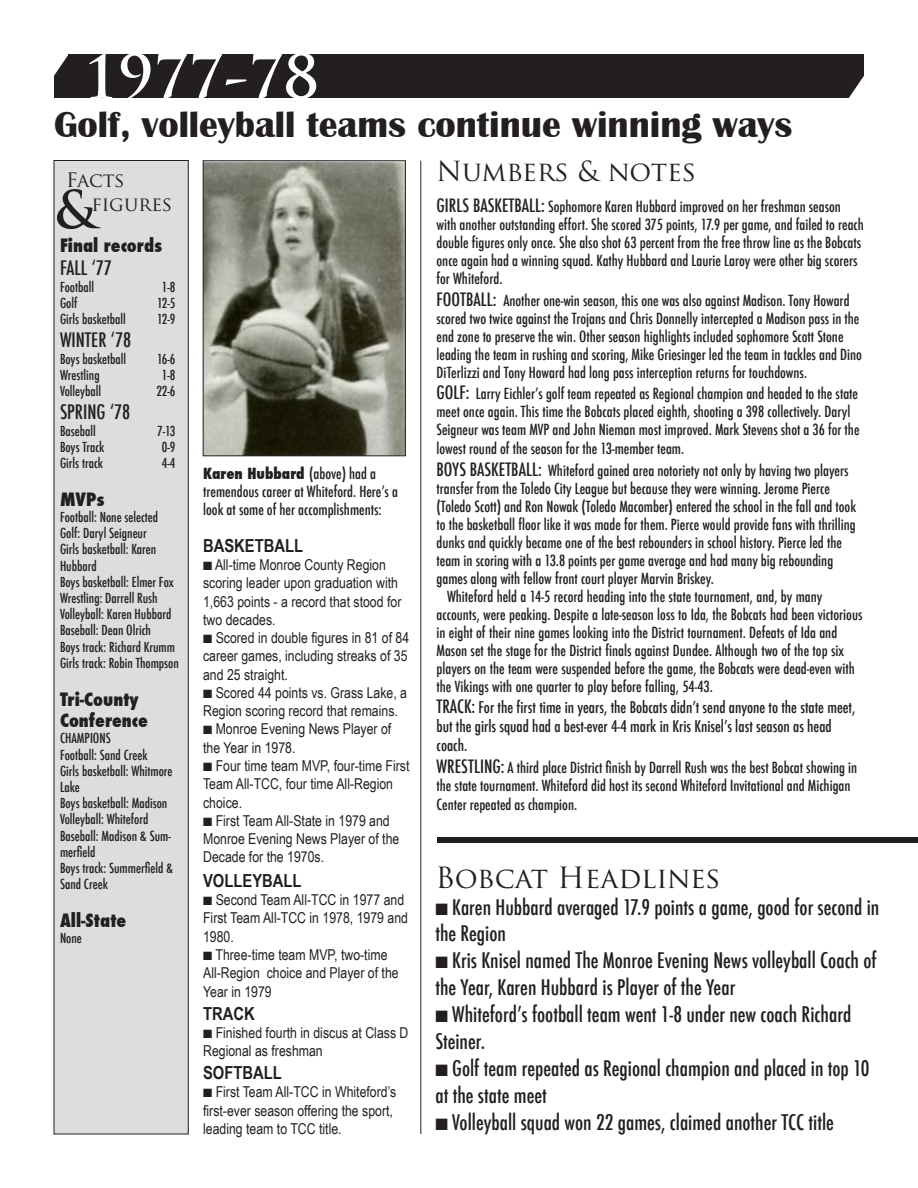
<style>
.page{position:relative;width:918px;height:1188px;background:#fff}
.page>*{position:absolute;margin:0;border:0;box-sizing:border-box;transform-origin:0 0}
.t1{font:700 58.5px "Trajan Pro";color:#fff}
.t2{font:700 51px "Trajan Pro";color:#231f20}
.t3{font:700 37.5px "Britannic";color:#231f20}
.t4{font:28.5px "Trajan Pro";color:#231f20}
.t5{font:27px "Trajan Pro";letter-spacing:-.005em;color:#231f20}
.t6{font:500 condensed 21px/26.8px "Futura";color:#231f20}
.t7{font:500 condensed 19.5px "Futura";color:#231f20}
.t8{font:19.5px "Trajan Pro";color:#231f20}
.t9{font:800 condensed 18px "Futura";color:#231f20}
.t10{font:700 18px "Arial Narrow";color:#231f20}
.t11{font:500 condensed 15.75px/18.9px "Futura";color:#231f20}
.t12{font:500 condensed 15px/18px "Futura";color:#231f20}
.t13{font:15px/18.3px "Arial Narrow";color:#231f20}
.t14{font:500 condensed 13.5px/16.2px "Futura";color:#231f20}
.s1{font-size:18px}
.s2{font-weight:800}
</style>
<div class="page">
<div style="left:438px;top:837px;width:480px;height:6px;background:#231f20"></div>
<div style="left:54px;top:160px;width:134px;height:974px;background:#dcdddf"></div>
<div style="left:69px;top:54px;width:780px;height:43px;background:#231f20"></div>
<svg style="left:54px;top:54px;width:59px;height:44px"></svg>
<svg style="left:849px;top:76px;width:15px;height:21px"></svg>
<div style="left:54px;top:76px;width:15px;height:22px;background:#231f20"></div>
<div style="left:849px;top:54px;width:15px;height:22px;background:#231f20"></div>
<hr style="left:420px;top:161px;width:1px;height:973px;background:#231f20">
<img style="left:205px;top:162px;width:199px;height:292px">
<div style="left:203px;top:160px;width:203px;height:296px;border:1px solid #231f20"></div>
<p class="t1" style="left:83px;top:40px;width:237px">1977-78</p>
<p class="t3" style="left:54px;top:104px;width:740px">Golf, volleyball teams continue winning ways</p>
<p class="t8" style="left:66px;top:168px;width:60px">Facts</p>
<p class="t2" style="left:54px;top:178px;width:44px">&amp;</p>
<p class="t5" style="left:436px;top:154px;width:261px">Numbers &amp; notes</p>
<p class="t12" style="left:436px;top:198px;width:429px"><span class="s1">GIRLS BASKETBALL:</span> Sophomore Karen Hubbard improved on her freshman season with another outstanding effort. She scored 375 points, 17.9 per game, and failed to reach double figures only once. She also shot 63 percent from the free throw line as the Bobcats once again had a winning squad. Kathy Hubbard and Laurie Laroy were other big scorers for Whiteford.</p>
<p class="t12" style="left:436px;top:291px;width:427px"><span class="s1">FOOTBALL:</span> Another one-win season, this one was also against Madison. Tony Howard scored two twice against the Trojans and Chris Donnelly intercepted a Madison pass in the end zone to preserve the win. Other season highlights included sophomore Scott Stone leading the team in rushing and scoring, Mike Griesinger led the team in tackles and Dino DiTerlizzi and Tony Howard had long pass interception returns for touchdowns.</p>
<p class="t12" style="left:436px;top:385px;width:425px"><span class="s1">GOLF:</span> Larry Eichler’s golf team repeated as Regional champion and headed to the state meet once again. This time the Bobcats placed eighth, shooting a 398 collectively. Daryl Seigneur was team MVP and John Nieman most improved. Mark Stevens shot a 36 for the lowest round of the season for the 13-member team.</p>
<p class="t12" style="left:436px;top:461px;width:421px"><span class="s1">BOYS BASKETBALL:</span> Whiteford gained area notoriety not only by having two players transfer from the Toledo City League but because they were winning. Jerome Pierce (Toledo Scott) and Ron Nowak (Toledo Macomber) entered the school in the fall and took to the basketball floor like it was made for them. Pierce would provide fans with thrilling dunks and quickly became one of the best rebounders in school history. Pierce led the team in scoring with a 13.8 points per game average and had many big rebounding games along with fellow front court player Marvin Briskey.</p>
<p class="t12" style="left:436px;top:587px;width:428px;text-indent:10px">Whiteford held a 14-5 record heading into the state tournament, and, by many accounts, were peaking. Despite a late-season loss to Ida, the Bobcats had been victorious in eight of their nine games looking into the District tournament. Defeats of Ida and Mason set the stage for the District finals against Dundee. Although two of the top six players on the team were suspended before the game, the Bobcats were dead-even with the Vikings with one quarter to play before falling, 54-43.</p>
<p class="t11" style="left:436px;top:698px;width:420px"><span class="s1">TRACK:</span> For the first time in years, the Bobcats didn’t send anyone to the state meet, but the girls squad had a best-ever 4-4 mark in Kris Knisel’s last season as head coach.</p>
<p class="t12" style="left:436px;top:758px;width:422px;line-height:18.5px"><span class="s1">WRESTLING:</span> A third place District finish by Darrell Rush was the best Bobcat showing in the state tournament. Whiteford did host its second Whiteford Invitational and Michigan<br>Center repeated as champion.</p>
<p class="t8" style="left:92px;top:191px;width:82px">figures</p>
<p class="t9" style="left:60px;top:233px;width:104px">Final records</p>
<p class="t7" style="left:60px;top:256px;width:54px">FALL ‘77</p>
<p class="t14" style="left:60px;top:279px;width:36px">Football</p>
<p class="t14" style="left:162px;top:279px;width:15px">1-8</p>
<p class="t14" style="left:60px;top:295px;width:19px">Golf</p>
<p class="t14" style="left:157px;top:295px;width:20px">12-5</p>
<p class="t14" style="left:60px;top:311px;width:67px">Girls basketball</p>
<p class="t14" style="left:157px;top:311px;width:20px">12-9</p>
<p class="t7" style="left:60px;top:328px;width:73px">WINTER ‘78</p>
<p class="t14" style="left:60px;top:351px;width:68px">Boys basketball</p>
<p class="t14" style="left:157px;top:351px;width:20px">16-6</p>
<p class="t14" style="left:60px;top:367px;width:41px">Wrestling</p>
<p class="t14" style="left:162px;top:367px;width:15px">1-8</p>
<p class="t14" style="left:60px;top:383px;width:43px">Volleyball</p>
<p class="t14" style="left:156px;top:383px;width:21px">22-6</p>
<p class="t7" style="left:60px;top:400px;width:72px">SPRING ‘78</p>
<p class="t14" style="left:60px;top:423px;width:37px">Baseball</p>
<p class="t14" style="left:157px;top:423px;width:20px">7-13</p>
<p class="t14" style="left:60px;top:439px;width:46px">Boys Track</p>
<p class="t14" style="left:162px;top:439px;width:15px">0-9</p>
<p class="t14" style="left:60px;top:455px;width:45px">Girls track</p>
<p class="t14" style="left:162px;top:455px;width:15px">4-4</p>
<p class="t9" style="left:60px;top:487px;width:46px">MVPs</p>
<p class="t14" style="left:60px;top:509px;width:100px">Football: None selected</p>
<p class="t14" style="left:60px;top:525px;width:98px">Golf: Daryl Seigneur<br>Girls basketball: Karen<br>Hubbard</p>
<p class="t14" style="left:60px;top:574px;width:115px">Boys basketball: Elmer Fox</p>
<p class="t14" style="left:60px;top:590px;width:99px">Wrestling: Darrell Rush</p>
<p class="t14" style="left:60px;top:606px;width:113px">Volleyball: Karen Hubbard</p>
<p class="t14" style="left:60px;top:622px;width:92px">Baseball: Dean Olrich</p>
<p class="t14" style="left:60px;top:639px;width:117px">Boys track: Richard Krumm</p>
<p class="t14" style="left:60px;top:655px;width:120px">Girls track: Robin Thompson</p>
<p class="t9" style="left:60px;top:687px;width:80px">Tri-County</p>
<p class="t9" style="left:60px;top:708px;width:89px">Conference</p>
<p class="t14" style="left:60px;top:730px;width:52px">CHAMPIONS</p>
<p class="t14" style="left:60px;top:747px;width:89px">Football: Sand Creek</p>
<p class="t14" style="left:60px;top:763px;width:114px">Girls basketball: Whitmore<br>Lake</p>
<p class="t14" style="left:60px;top:795px;width:109px">Boys basketball: Madison</p>
<p class="t14" style="left:60px;top:811px;width:90px">Volleyball: Whiteford</p>
<p class="t14" style="left:60px;top:828px;width:112px">Baseball: Madison &amp; Sum&shy;merfield</p>
<p class="t14" style="left:60px;top:860px;width:115px">Boys track: Summerfield &amp;<br>Sand Creek</p>
<p class="t9" style="left:60px;top:908px;width:68px">All-State</p>
<p class="t14" style="left:60px;top:930px;width:23px">None</p>
<p class="t12" style="left:203px;top:464px;width:196px"><span class="s2">Karen Hubbard</span> (above) had a tremendous career at Whiteford. Here’s a look at some of her accomplishments:</p>
<p class="t10" style="left:203px;top:535px;width:102px">BASKETBALL</p>
<p class="t13" style="left:203px;top:556px;width:200px">■ All-time Monroe County Region scoring leader upon graduation with<br>1,663 points - a record that stood for two decades.</p>
<p class="t13" style="left:203px;top:629px;width:208px;text-align:justify">■ Scored in double figures in 81 of 84 career games, including streaks of 35 and 25 straight.</p>
<p class="t13" style="left:203px;top:683px;width:205px">■ Scored 44 points vs. Grass Lake, a<br>Region scoring record that remains.</p>
<p class="t13" style="left:203px;top:720px;width:190px">■ Monroe Evening News Player of the Year in 1978.</p>
<p class="t13" style="left:203px;top:757px;width:208px">■ Four time team MVP, four-time First<br>Team All-TCC, four time All-Region choice.</p>
<p class="t13" style="left:203px;top:811px;width:198px">■ First Team All-State in 1979 and<br>Monroe Evening News Player of the<br>Decade for the 1970s.</p>
<p class="t10" style="left:203px;top:870px;width:100px">VOLLEYBALL</p>
<p class="t13" style="left:203px;top:891px;width:206px">■ Second Team All-TCC in 1977 and<br>First Team All-TCC in 1978, 1979 and<br>1980.</p>
<p class="t13" style="left:203px;top:946px;width:197px">■ Three-time team MVP, two-time<br>All-Region choice and Player of the<br>Year in 1979</p>
<p class="t10" style="left:203px;top:1003px;width:53px">TRACK</p>
<p class="t13" style="left:203px;top:1023px;width:207px">■ Finished fourth in discus at Class D<br>Regional as freshman</p>
<p class="t10" style="left:203px;top:1062px;width:80px">SOFTBALL</p>
<p class="t13" style="left:203px;top:1083px;width:195px">■ First Team All-TCC in Whiteford’s first-ever season offering the sport, leading team to TCC title.</p>
<p class="t4" style="left:435px;top:859px;width:287px">Bobcat Headlines</p>
<p class="t6" style="left:435px;top:893px;width:446px">■ Karen Hubbard averaged 17.9 points a game, good for second in the Region</p>
<p class="t6" style="left:435px;top:947px;width:443px">■ Kris Knisel named The Monroe Evening News volleyball Coach of the Year, Karen Hubbard is Player of the Year</p>
<p class="t6" style="left:435px;top:1001px;width:417px">■ Whiteford’s football team went 1-8 under new coach Richard<br>Steiner.</p>
<p class="t6" style="left:435px;top:1055px;width:436px">■ Golf team repeated as Regional champion and placed in top 10 at the state meet</p>
<p class="t6" style="left:435px;top:1108px;width:400px">■ Volleyball squad won 22 games, claimed another TCC title</p>
</div>
